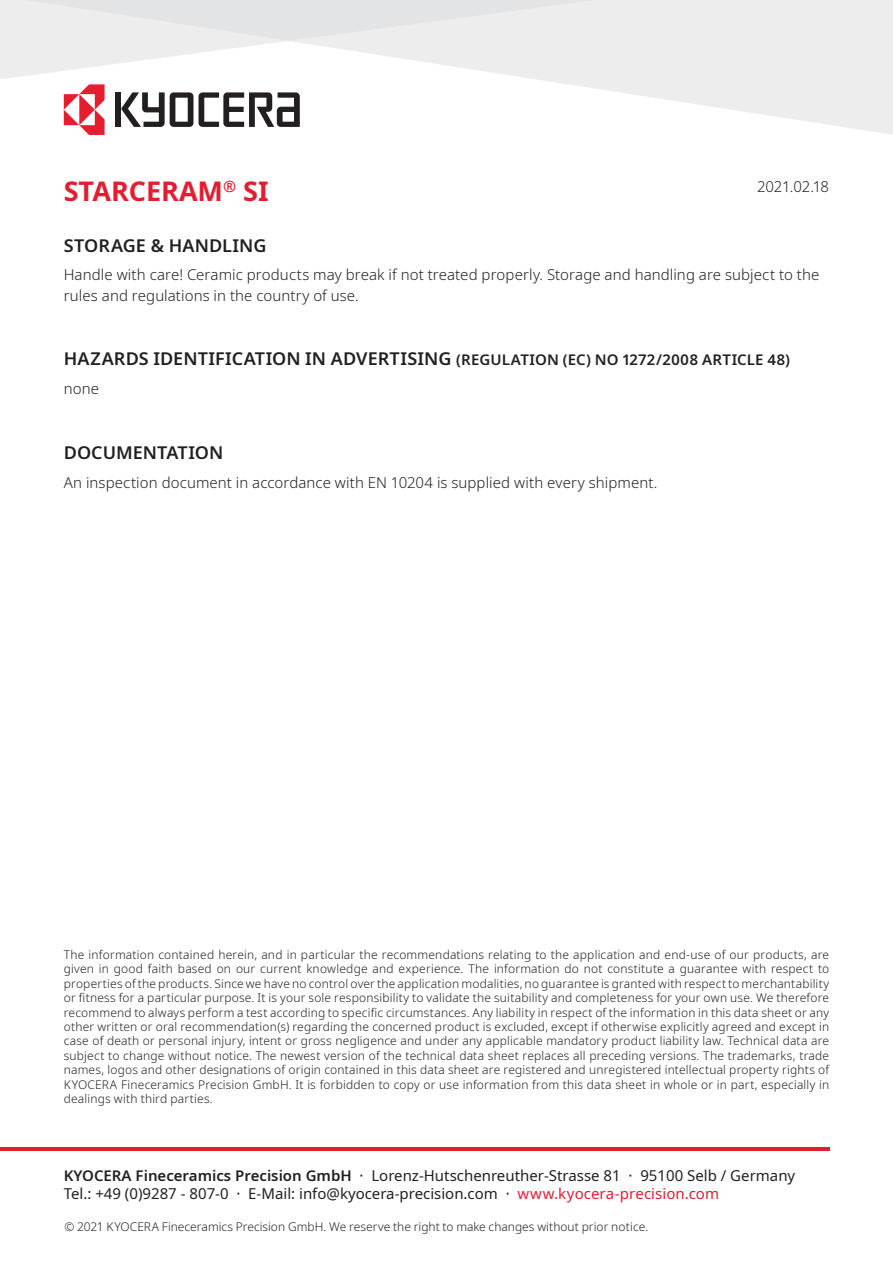
<style>
.page{position:relative;width:893px;height:1263px;background:#fff}
.page>*{position:absolute;margin:0;border:0;box-sizing:border-box;transform-origin:0 0}
.t1{font:700 27px "Noto Sans";color:#e41d2f}
.t2{font:600 18px "Noto Sans";color:#231f20}
.t3{font:300 15px/21px "Noto Sans";letter-spacing:.005em;color:#231f20}
.t4{font:15px/18px "Noto Sans";color:#231f20}
.t5{font:600 15px/28.5px "Noto Sans";letter-spacing:.01em;color:#231f20}
.t6{font:300 12px/14.4px "Noto Sans";letter-spacing:.005em;color:#231f20;text-align:justify}
.s1{font-size:18px}
.s2{font-weight:300}
.s3{font-weight:600}
.s4{color:#e41d2f}
</style>
<div class="page">
<hr style="left:0;top:1147px;width:829px;height:3px;background:#e41d2f">
<svg style="left:597px;top:0;width:296px;height:135px;fill:#ededee"></svg>
<svg style="left:0;top:0;width:597px;height:135px"></svg>
<h1 class="t1" style="left:64px;top:172px;width:206px">STARCERAM<sup>®</sup> SI</h1>
<h2 class="t2" style="left:64px;top:232px;width:204px">STORAGE &amp; HANDLING</h2>
<p class="t3" style="left:64px;top:265px;width:757px">Handle with care! Ceramic products may break if not treated properly. Storage and handling are subject to the rules and regulations in the country of use.</p>
<p class="t3" style="left:757px;top:177px;width:74px">2021.02.18</p>
<p class="t5" style="left:64px;top:346px;width:728px"><span class="s1">HAZARDS IDENTIFICATION IN ADVERTISING</span> (REGULATION (EC) NO 1272/2008 ARTICLE 48) <span class="s2">none</span></p>
<h2 class="t2" style="left:64px;top:440px;width:161px">DOCUMENTATION</h2>
<p class="t3" style="left:64px;top:472px;width:595px">An inspection document in accordance with EN 10204 is supplied with every shipment.</p>
<p class="t6" style="left:64px;top:948px;width:767px">The information contained herein, and in particular the recommendations relating to the application and end-use of our products, are given in good faith based on our current knowledge and experience. The information do not constitute a guarantee with respect to properties of the products. Since we have no control over the application modalities, no guarantee is granted with respect to merchantability or fitness for a particular purpose. It is your sole responsibility to validate the suitability and completeness for your own use. We therefore recommend to always perform a test according to specific circumstances. Any liability in respect of the information in this data sheet or any other written or oral recommendation(s) regarding the concerned product is excluded, except if otherwise explicitly agreed and except in case of death or personal injury, intent or gross negligence and under any applicable mandatory product liability law. Technical data are subject to change without notice. The newest version of the technical data sheet replaces all preceding versions. The trademarks, trade names, logos and other designations of origin contained in this data sheet are registered and unregistered intellectual property rights of KYOCERA Fineceramics Precision GmbH. It is forbidden to copy or use information from this data sheet in whole or in part, especially in dealings with third parties.</p>
<p class="t4" style="left:64px;top:1167px;width:733px"><span class="s3">KYOCERA Fineceramics Precision GmbH</span> · Lorenz-Hutschenreuther-Strasse 81 · 95100 Selb / Germany<br>Tel.: +49 (0)9287 - 807-0 · E-Mail: info@kyocera-precision.com · <span class="s4">www.kyocera-precision.com</span></p>
<p class="t6" style="left:64px;top:1220px;width:586px">© 2021 KYOCERA Fineceramics Precision GmbH. We reserve the right to make changes without prior notice.</p>
</div>
